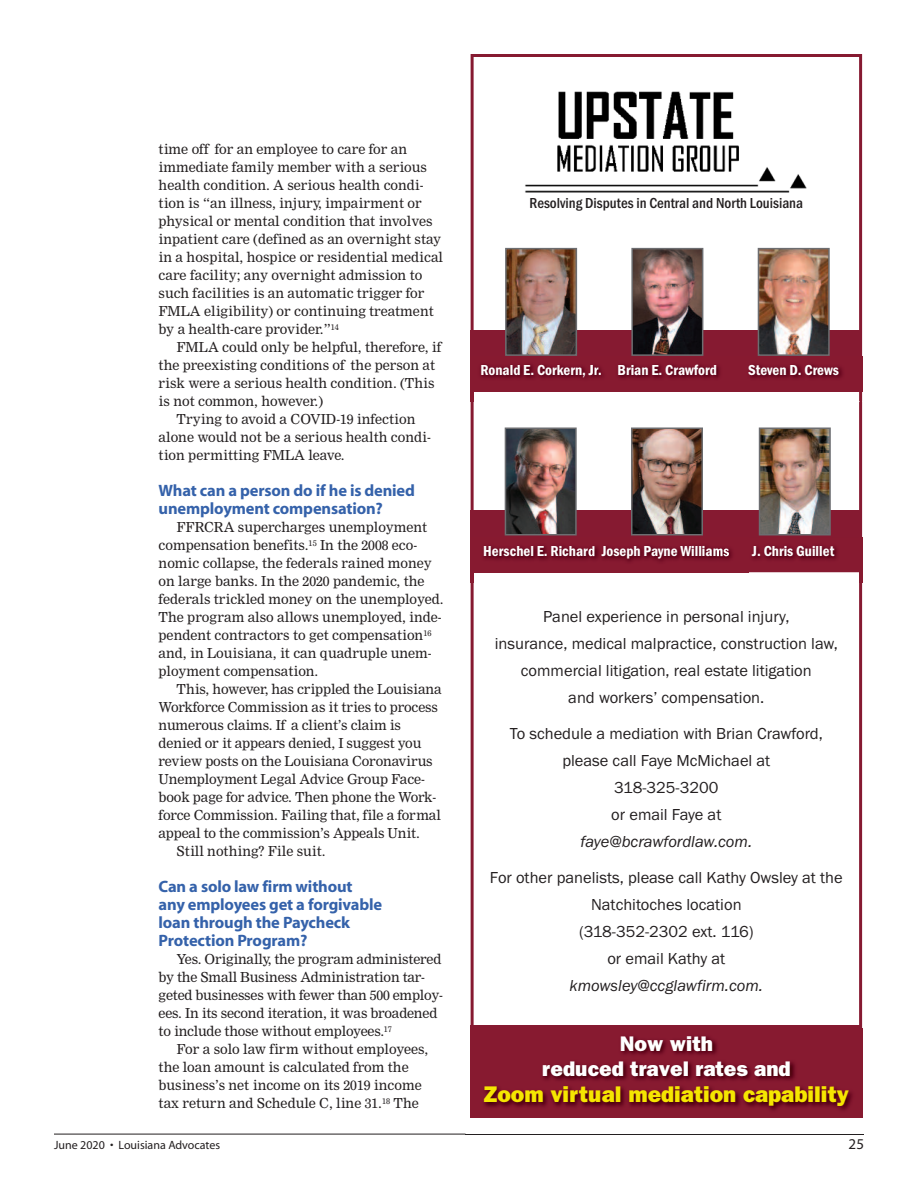
<style>
.page{position:relative;width:918px;height:1188px;background:#fff}
.page>*{position:absolute;margin:0;border:0;box-sizing:border-box;transform-origin:0 0}
.t1{font:900 22.5px "Franklin Gothic Black S Si";color:#f5e601}
.t2{font:900 21px/25.2px "Franklin Gothic Black S Si";color:#fff;text-align:center}
.t3{font:16.5px/27px "Franklin Gothic";color:#231f20;text-align:center}
.t4{font:700 16.5px/18px "Myriad";letter-spacing:-.01em;color:#3562aa}
.t5{font:italic 16.5px "Franklin Gothic";color:#231f20}
.t6{font:600 condensed 15px "Franklin Gothic";color:#fff}
.t7{font:500 condensed 15px "Franklin Gothic";color:#231f20}
.t8{font:15px "Myriad";color:#231f20}
.t9{font:13.5px/18px "Nimrod";color:#231f20}
.t10{font:12px "Myriad";color:#231f20}
</style>
<div class="page">
<hr style="left:54px;top:1134px;width:810px;height:1px;background:#231f20">
<div style="left:471px;top:510px;width:391px;height:62px;background:#861a31"></div>
<div style="left:471px;top:54px;width:391px;height:1064px;border:3px solid #861a31"></div>
<div style="left:471px;top:1025px;width:391px;height:92px;background:#861a31"></div>
<div style="left:471px;top:330px;width:391px;height:62px;background:#861a31"></div>
<img style="left:525px;top:92px;width:282px;height:101px">
<img style="left:508px;top:251px;width:66px;height:102px">
<div style="left:505px;top:248px;width:72px;height:108px;border:2px solid #6c6d70"></div>
<img style="left:634px;top:251px;width:66px;height:102px">
<div style="left:631px;top:248px;width:72px;height:108px;border:2px solid #6c6d70"></div>
<img style="left:761px;top:251px;width:66px;height:102px">
<div style="left:758px;top:248px;width:72px;height:108px;border:2px solid #6c6d70"></div>
<img style="left:762px;top:431px;width:66px;height:102px">
<div style="left:759px;top:428px;width:72px;height:108px;border:2px solid #6c6d70"></div>
<img style="left:508px;top:431px;width:66px;height:102px">
<div style="left:505px;top:428px;width:72px;height:108px;border:2px solid #6c6d70"></div>
<img style="left:634px;top:431px;width:66px;height:102px">
<div style="left:631px;top:428px;width:72px;height:108px;border:2px solid #6c6d70"></div>
<img style="left:470px;top:357px;width:1px;height:45px">
<svg style="left:471px;top:392px;width:3px;height:10px"></svg>
<img style="left:480px;top:364px;width:144px;height:15px">
<svg style="left:592px;top:365px;width:6px;height:11px"></svg>
<img style="left:859px;top:357px;width:4px;height:45px">
<img style="left:470px;top:538px;width:393px;height:45px">
<svg style="left:588px;top:546px;width:4px;height:10px"></svg>
<img style="left:718px;top:538px;width:31px;height:1px">
<img style="left:862px;top:1028px;width:1px;height:89px">
<img style="left:471px;top:1028px;width:391px;height:89px">
<p class="t9" style="left:159px;top:141px;width:286px">time off for an employee to care for an immediate family member with a serious health condition. A serious health condi&shy;tion is “an illness, injury, impairment or physical or mental condition that involves inpatient care (defined as an overnight stay in a hospital, hospice or residential medical care facility; any overnight admission to such facilities is an automatic trigger for FMLA eligibility) or continuing treatment by a health-care provider.”<sup>14</sup></p>
<p class="t9" style="left:177px;top:339px;width:266px">FMLA could only be helpful, therefore, if</p>
<p class="t9" style="left:159px;top:357px;width:278px">the preexisting conditions of the person at</p>
<p class="t9" style="left:159px;top:375px;width:278px">risk were a serious health condition. (This</p>
<p class="t9" style="left:159px;top:393px;width:166px">is not common, however.)</p>
<p class="t9" style="left:177px;top:411px;width:240px">Trying to avoid a COVID-19 infection</p>
<p class="t9" style="left:159px;top:429px;width:274px">alone would not be a serious health condi-</p>
<p class="t9" style="left:159px;top:447px;width:188px">tion permitting FMLA leave.</p>
<p class="t4" style="left:159px;top:483px;width:258px">What can a person do if he is denied unemployment compensation?</p>
<p class="t9" style="left:159px;top:519px;width:286px;text-indent:18px">FFRCRA supercharges unemployment compensation benefits.<sup>15</sup> In the 2008 eco&shy;nomic collapse, the federals rained money on large banks. In the 2020 pandemic, the federals trickled money on the unemployed.<br>The program also allows unemployed, inde&shy;pendent contractors to get compensation<sup>16 </sup>and, in Louisiana, it can quadruple unem&shy;ployment compensation.</p>
<p class="t9" style="left:177px;top:681px;width:267px">This, however, has crippled the Louisiana</p>
<p class="t9" style="left:159px;top:699px;width:281px">Workforce Commission as it tries to process</p>
<p class="t9" style="left:159px;top:717px;width:244px">numerous claims. If a client’s claim is</p>
<p class="t9" style="left:159px;top:735px;width:264px">denied or it appears denied, I suggest you</p>
<p class="t9" style="left:159px;top:753px;width:276px">review posts on the Louisiana Coronavirus</p>
<p class="t9" style="left:159px;top:771px;width:268px">Unemployment Legal Advice Group Face-</p>
<p class="t9" style="left:159px;top:789px;width:279px">book page for advice. Then phone the Work-</p>
<p class="t9" style="left:159px;top:807px;width:284px">force Commission. Failing that, file a formal</p>
<p class="t9" style="left:159px;top:825px;width:263px">appeal to the commission’s Appeals Unit.</p>
<p class="t9" style="left:177px;top:843px;width:151px">Still nothing? File suit.</p>
<p class="t4" style="left:159px;top:879px;width:225px">Can a solo law firm without any employees get a forgivable loan through the Paycheck<br>Protection Program?</p>
<p class="t9" style="left:159px;top:951px;width:286px;text-indent:18px">Yes. Originally, the program administered by the Small Business Administration tar&shy;geted businesses with fewer than 500 employ&shy;ees. In its second iteration, it was broadened to include those without employees.<sup>17</sup></p>
<p class="t9" style="left:159px;top:1041px;width:271px;text-indent:18px">For a solo law firm without employees, the loan amount is calculated from the business’s net income on its 2019 income tax return and Schedule C, line 31.<sup>18</sup> The</p>
<p class="t7" style="left:530px;top:194px;width:275px">Resolving Disputes in Central and North Louisiana</p>
<p class="t6" style="left:480px;top:361px;width:238px">Ronald E. Corkern, Jr. Brian E. Crawford</p>
<p class="t6" style="left:748px;top:361px;width:92px">Steven D. Crews</p>
<p class="t6" style="left:483px;top:542px;width:248px">Herschel E. Richard Joseph Payne Williams</p>
<p class="t6" style="left:752px;top:542px;width:83px">J. Chris Guillet</p>
<p class="t3" style="left:495px;top:603px;width:345px">Panel experience in personal injury,<br>insurance, medical malpractice, construction law, commercial litigation, real estate litigation<br>and workers’ compensation.</p>
<p class="t3" style="left:510px;top:720px;width:315px">To schedule a mediation with Brian Crawford, please call Faye McMichael at<br>318-325-3200<br>or email Faye at</p>
<p class="t5" style="left:581px;top:832px;width:173px">faye@bcrawfordlaw.com.</p>
<p class="t3" style="left:490px;top:864px;width:354px">For other panelists, please call Kathy Owsley at the<br>Natchitoches location<br>(318-352-2302 ext. 116)<br>or email Kathy at</p>
<p class="t5" style="left:570px;top:976px;width:195px">kmowsley@ccglawfirm.com.</p>
<h2 class="t2" style="left:542px;top:1031px;width:250px">Now with<br>reduced travel rates and</h2>
<h1 class="t1" style="left:484px;top:1081px;width:366px">Zoom virtual mediation capability</h1>
<p class="t10" style="left:54px;top:1141px;width:168px">June 2020 • Louisiana Advocates</p>
<p class="t8" style="left:849px;top:1139px;width:17px">25</p>
</div>
